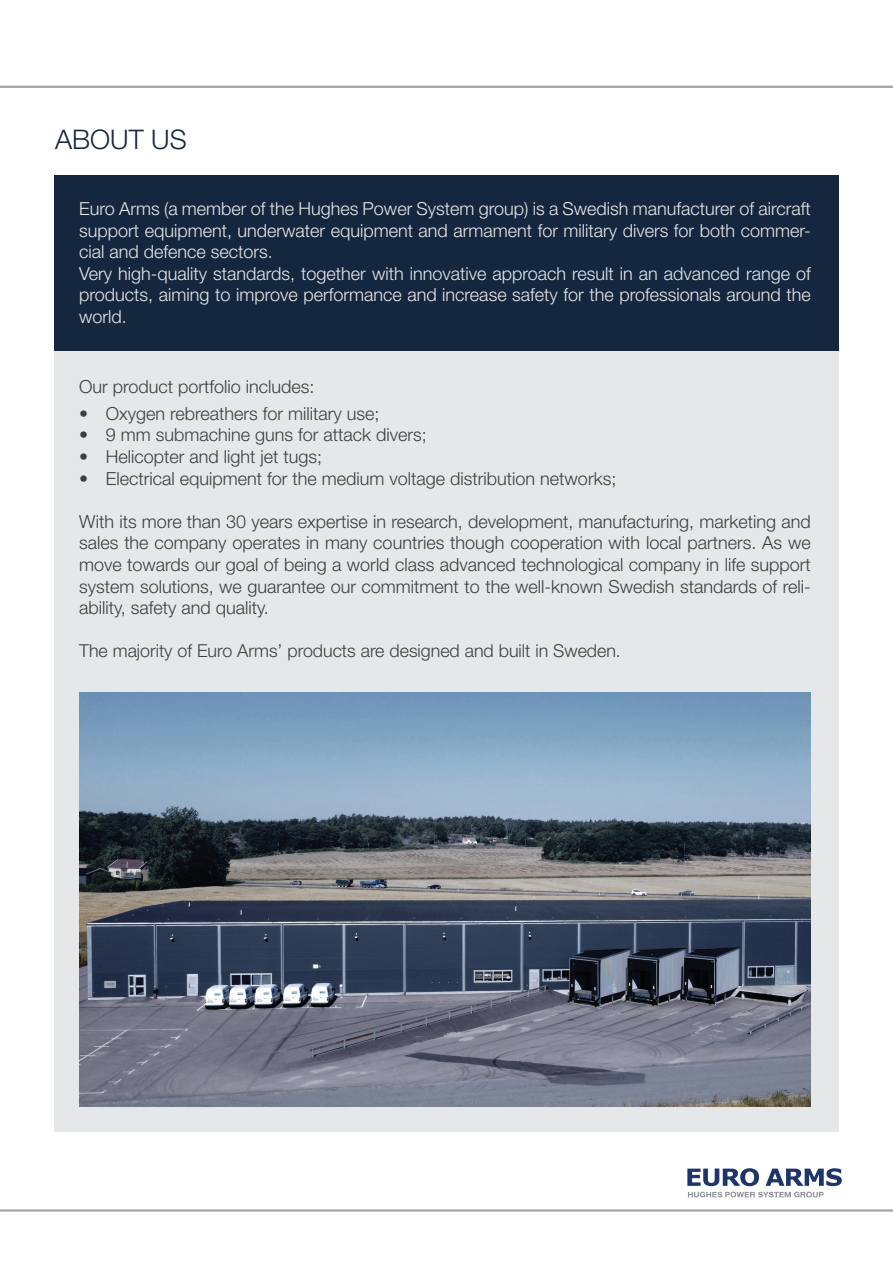
<style>
.page{position:relative;width:893px;height:1263px;background:#fff}
.page>*{position:absolute;margin:0;border:0;box-sizing:border-box;transform-origin:0 0}
.t1{font:300 27px "Helvetica Neue";color:#16273f}
.t2{font:300 18px/21.6px "Helvetica Neue";color:#3e3e3f;text-align:justify}
.t3{font:300 18px/21.6px "Helvetica Neue";color:#e6e7e9}
.t4{font:300 17.85px "Helvetica Neue";color:#3e3e3f}
</style>
<div class="page">
<div style="left:54px;top:332px;width:785px;height:800px;background:#e6e7e9"></div>
<div style="left:54px;top:176px;width:785px;height:175px;background:#15273f"></div>
<hr style="left:0;top:86px;width:893px;height:2px;background:#a7a2a0">
<hr style="left:0;top:1209px;width:893px;height:2px;background:#a7a2a0">
<svg style="left:687px;top:1168px;width:72px;height:18px"></svg>
<svg style="left:766px;top:1168px;width:76px;height:18px"></svg>
<svg style="left:688px;top:1192px;width:135px;height:5px"></svg>
<img style="left:79px;top:693px;width:732px;height:414px">
<h1 class="t1" style="left:55px;top:122px;width:133px">ABOUT US</h1>
<p class="t3" style="left:79px;top:197px;width:733px">Euro Arms (a member of the Hughes Power System group) is a Swedish manufacturer of aircraft support equipment, underwater equipment and armament for military divers for both commer&shy;cial and defence sectors.<br>Very high-quality standards, together with innovative approach result in an advanced range of products, aiming to improve performance and increase safety for the professionals around the world.</p>
<p class="t2" style="left:79px;top:375px;width:237px">Our product portfolio includes:</p>
<p class="t2" style="left:79px;top:402px;width:302px">• Oxygen rebreathers for military use;</p>
<p class="t2" style="left:79px;top:424px;width:349px">• 9 mm submachine guns for attack divers;</p>
<p class="t2" style="left:79px;top:445px;width:245px">• Helicopter and light jet tugs;</p>
<p class="t2" style="left:79px;top:467px;width:539px">• Electrical equipment for the medium voltage distribution networks;</p>
<p class="t2" style="left:79px;top:510px;width:733px">With its more than 30 years expertise in research, development, manufacturing, marketing and sales the company operates in many countries though cooperation with local partners. As we move towards our goal of being a world class advanced technological company in life support system solutions, we guarantee our commitment to the well-known Swedish standards of reli&shy;ability, safety and quality.</p>
<p class="t4" style="left:79px;top:640px;width:543px">The majority of Euro Arms’ products are designed and built in Sweden.</p>
</div>
